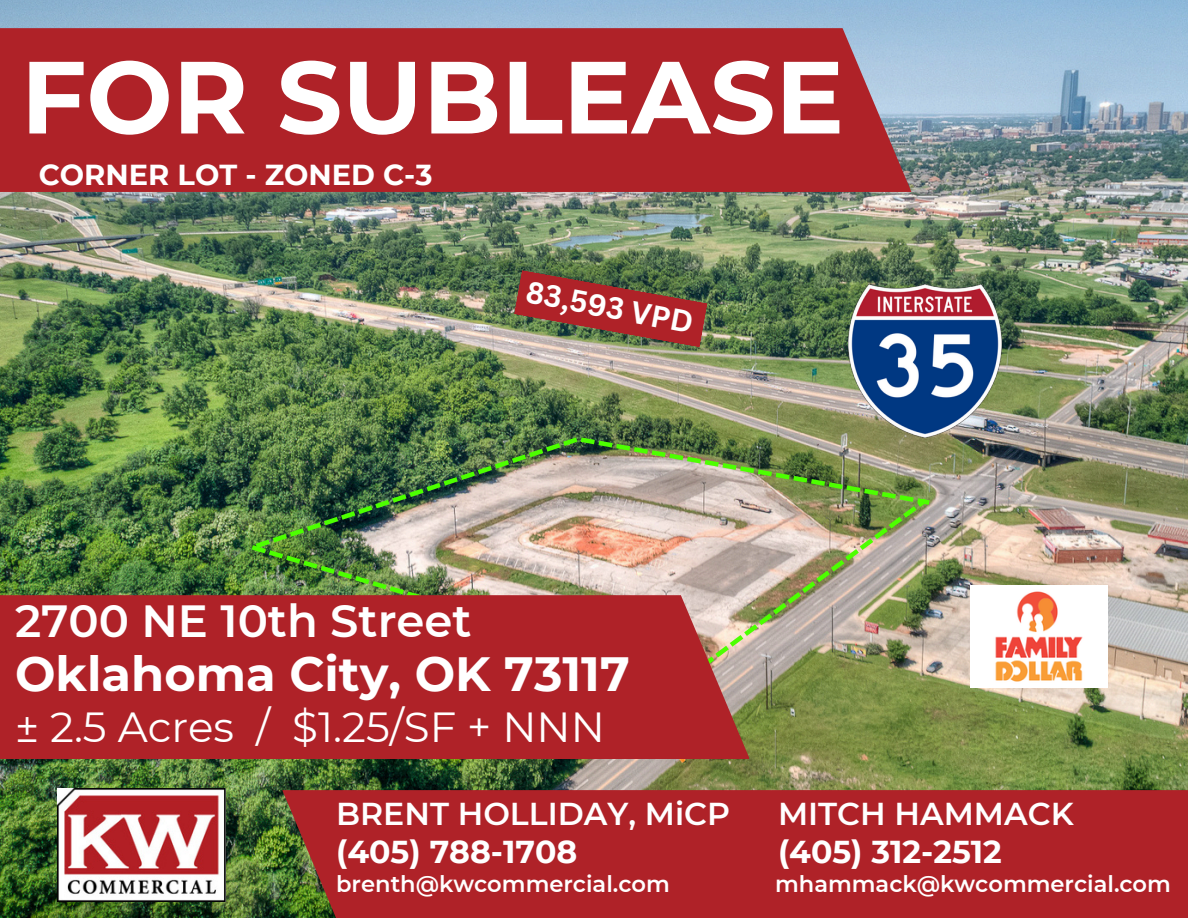
<style>
.page{position:relative;width:1188px;height:918px;background:#fff}
.page>*{position:absolute;margin:0;border:0;box-sizing:border-box;transform-origin:0 0}
.t1{font:700 102.3px "Montserrat";color:#fff}
.t2{font:700 48px "Montserrat";color:#fff}
.t3{font:600 45px "Montserrat";color:#fff}
.t4{font:42px "Montserrat";color:#fff}
.t5{font:600 31.65px "Montserrat";color:#fff}
.t6{font:700 31.65px "Montserrat";color:#fff}
.t7{font:700 30px "Canva Sans";color:#fff}
.t8{font:700 28.8px "Montserrat";color:#fff}
.t9{font:600 22.65px "Montserrat";color:#fff}
</style>
<div class="page">
<img style="left:0;top:0;width:1188px;height:918px">
<div style="left:0;top:28px;width:911px;height:164px;background:#af2228"></div>
<div style="left:0;top:595px;width:749px;height:164px;background:#af2228"></div>
<img style="left:58px;top:789px;width:168px;height:112px">
<div style="left:282px;top:790px;width:906px;height:128px;background:#af2228"></div>
<img style="left:849px;top:285px;width:153px;height:153px">
<svg style="left:514px;top:270px;width:194px;height:77px"></svg>
<img style="left:256px;top:437px;width:674px;height:242px">
<img style="left:971px;top:585px;width:137px;height:102px">
<h3 class="t1" style="left:21px;top:34px;width:825px">FOR SUBLEASE</h3>
<p class="t8" style="left:39px;top:157px;width:395px">CORNER LOT - ZONED C-3</p>
<p class="t7" style="left:531px;top:270px;width:171px;rotate:11deg">83,593 VPD</p>
<p class="t3" style="left:15px;top:593px;width:458px">2700 NE 10th Street</p>
<p class="t2" style="left:15px;top:645px;width:616px">Oklahoma City, OK 73117</p>
<h2 class="t4" style="left:15px;top:701px;width:591px">± 2.5 Acres / $1.25/SF + NNN</h2>
<p class="t5" style="left:336px;top:795px;width:395px">BRENT HOLLIDAY, MiCP</p>
<h5 class="t6" style="left:336px;top:832px;width:243px">(405) 788-1708</h5>
<h4 class="t9" style="left:336px;top:870px;width:335px">brenth@kwcommercial.com</h4>
<h2 class="t5" style="left:778px;top:795px;width:297px">MITCH HAMMACK</h2>
<h5 class="t6" style="left:778px;top:832px;width:225px">(405) 312-2512</h5>
<h5 class="t9" style="left:775px;top:870px;width:397px">mhammack@kwcommercial.com</h5>
</div>
